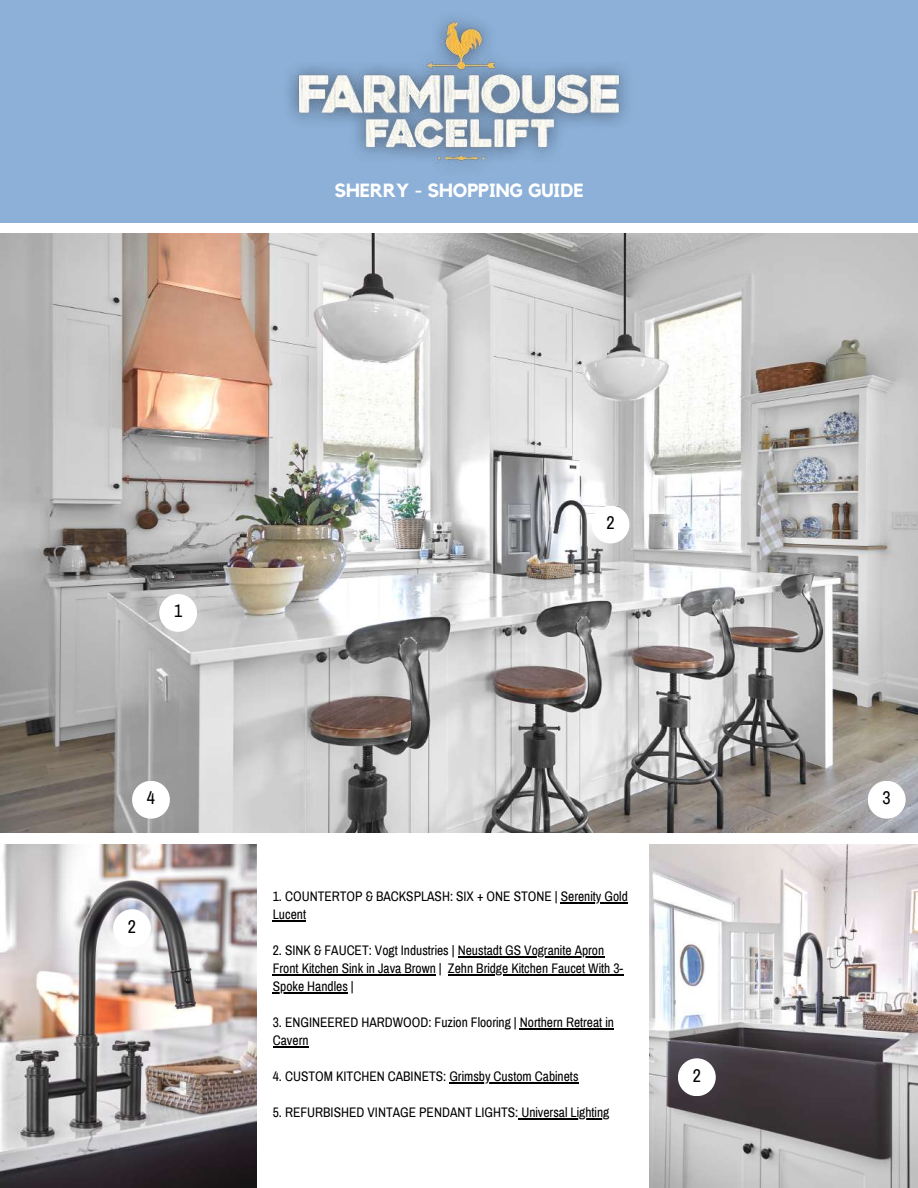
<style>
.page{position:relative;width:918px;height:1188px;background:#fff}
.page>*{position:absolute;margin:0;border:0;box-sizing:border-box;transform-origin:0 0}
.t1{font:700 19.05px "Kollektif";color:#fff}
.t2{font:18px "Archivo Narrow";color:#000}
.t3{font:13.5px/18px "Archivo Narrow";color:#000}
</style>
<div class="page">
<div style="left:0;top:0;width:918px;height:223px;background:#8cb0d8"></div>
<img style="left:289px;top:16px;width:338px;height:148px">
<img style="left:0;top:233px;width:918px;height:600px">
<img style="left:0;top:844px;width:256px;height:344px">
<img style="left:649px;top:844px;width:269px;height:344px">
<hr style="left:561px;top:903px;width:67px;height:1px;background:#000">
<hr style="left:273px;top:921px;width:33px;height:1px;background:#000">
<hr style="left:458px;top:957px;width:146px;height:1px;background:#000">
<hr style="left:273px;top:975px;width:163px;height:1px;background:#000">
<hr style="left:448px;top:975px;width:175px;height:1px;background:#000">
<hr style="left:273px;top:993px;width:75px;height:1px;background:#000">
<hr style="left:520px;top:1029px;width:94px;height:1px;background:#000">
<hr style="left:273px;top:1047px;width:36px;height:1px;background:#000">
<hr style="left:449px;top:1083px;width:130px;height:1px;background:#000">
<hr style="left:518px;top:1119px;width:91px;height:1px;background:#000">
<div style="left:113px;top:909px;width:38px;height:38px;background:#fff;border-radius:50%"></div>
<div style="left:592px;top:506px;width:38px;height:37px;background:#fff;border-radius:50%"></div>
<div style="left:132px;top:781px;width:38px;height:38px;background:#fff;border-radius:50%"></div>
<div style="left:868px;top:781px;width:38px;height:38px;background:#fff;border-radius:50%"></div>
<div style="left:678px;top:1058px;width:38px;height:38px;background:#fff;border-radius:50%"></div>
<div style="left:159px;top:594px;width:38px;height:38px;background:#fff;border-radius:50%"></div>
<h1 class="t1" style="left:334px;top:182px;width:251px">SHERRY - SHOPPING GUIDE</h1>
<h2 class="t2" style="left:174px;top:602px;width:10px">1</h2>
<h2 class="t2" style="left:606px;top:513px;width:10px">2</h2>
<h2 class="t2" style="left:147px;top:788px;width:10px">4</h2>
<h2 class="t2" style="left:883px;top:788px;width:10px">3</h2>
<h2 class="t2" style="left:128px;top:917px;width:10px">2</h2>
<p class="t3" style="left:273px;top:888px;width:357px">1. COUNTERTOP &amp; BACKSPLASH: SIX + ONE STONE | Serenity Gold<br>Lucent</p>
<p class="t3" style="left:273px;top:942px;width:352px">2. SINK &amp; FAUCET: Vogt Industries | Neustadt GS Vogranite Apron<br>Front Kitchen Sink in Java Brown | Zehn Bridge Kitchen Faucet With 3-<br>Spoke Handles |</p>
<p class="t3" style="left:273px;top:1014px;width:343px">3. ENGINEERED HARDWOOD: Fuzion Flooring | Northern Retreat in<br>Cavern</p>
<p class="t3" style="left:273px;top:1068px;width:307px">4. CUSTOM KITCHEN CABINETS: Grimsby Custom Cabinets</p>
<p class="t3" style="left:273px;top:1104px;width:338px">5. REFURBISHED VINTAGE PENDANT LIGHTS: Universal Lighting</p>
<h2 class="t2" style="left:693px;top:1066px;width:10px">2</h2>
</div>
